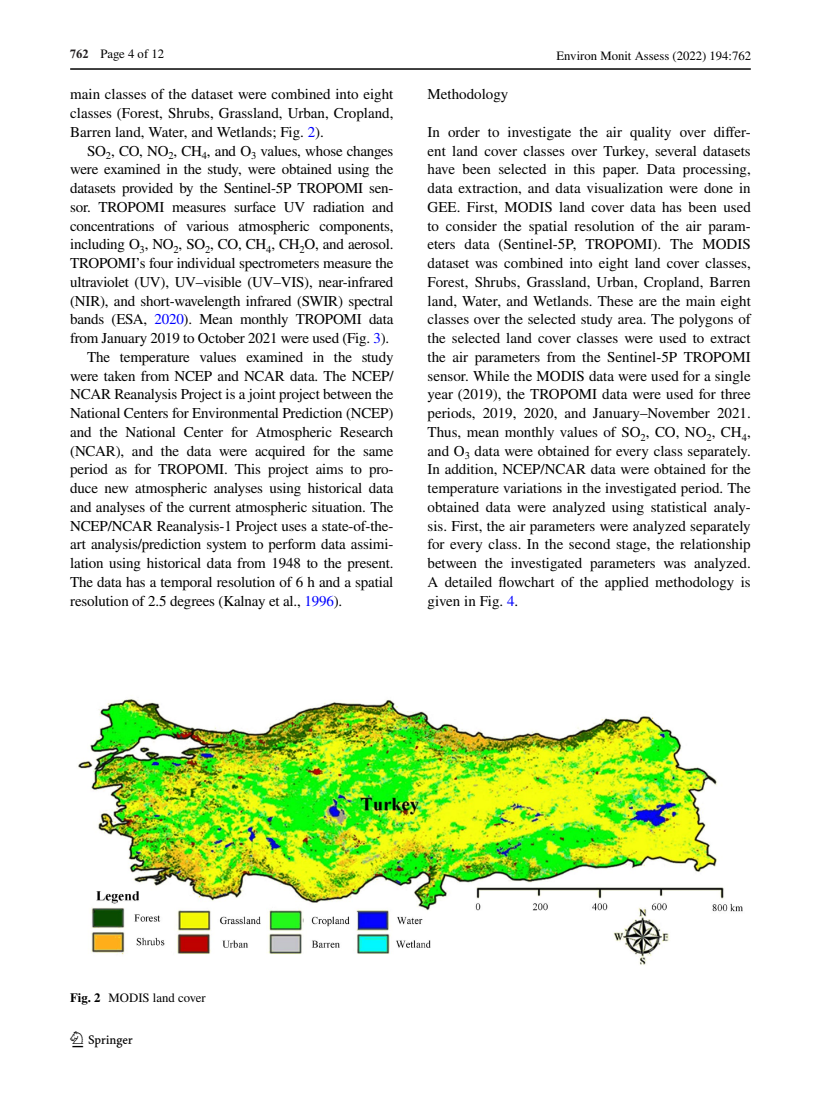
<style>
.page{position:relative;width:821px;height:1106px;background:#fff}
.page>*{position:absolute;margin:0;border:0;box-sizing:border-box;transform-origin:0 0}
.t1{font:22.5px "Springnew Regular 2";color:#000}
.t2{font:15px/18.8px "STIX Regular 2";letter-spacing:-.01em;color:#000;text-align:justify}
.t3{font:12.75px "STIX";color:#000}
.t4{font:12.75px "STIX Regular 2";color:#000}
.s1{font-family:"Adv T Tb 8864 ccf.B";color:#231f20}
.s2{color:#00f}
.s3{font-family:"STIX";font-weight:700}
</style>
<div class="page">
<hr style="left:70px;top:68px;width:680px;height:2px;background:#000">
<img style="left:78px;top:699px;width:665px;height:266px">
<p class="t3" style="left:70px;top:45px;width:96px"><span class="s1">762</span> Page 4 of 12</p>
<p class="t2" style="left:70px;top:86px;width:325px">main classes of the dataset were combined into eight classes (Forest, Shrubs, Grassland, Urban, Cropland, Barren land, Water, and Wetlands; Fig. <span class="s2">2</span>).</p>
<p class="t2" style="left:87px;top:142px;width:308px">SO<sub>2</sub>, CO, NO<sub>2</sub>, CH<sub>4</sub>, and O<sub>3</sub> values, whose changes</p>
<p class="t2" style="left:70px;top:161px;width:325px">were examined in the study, were obtained using the</p>
<p class="t2" style="left:70px;top:180px;width:325px">datasets provided by the Sentinel-5P TROPOMI sen-</p>
<p class="t2" style="left:70px;top:198px;width:325px">sor. TROPOMI measures surface UV radiation and</p>
<p class="t2" style="left:70px;top:217px;width:325px">concentrations of various atmospheric components,</p>
<p class="t2" style="left:70px;top:236px;width:325px">including O<sub>3</sub>, NO<sub>2</sub>, SO<sub>2</sub>, CO, CH<sub>4</sub>, CH<sub>2</sub>O, and aerosol.</p>
<p class="t2" style="left:70px;top:255px;width:325px">TROPOMI’s four individual spectrometers measure the</p>
<p class="t2" style="left:70px;top:273px;width:325px">ultraviolet (UV), UV–visible (UV–VIS), near-infrared</p>
<p class="t2" style="left:70px;top:292px;width:325px">(NIR), and short-wavelength infrared (SWIR) spectral</p>
<p class="t2" style="left:70px;top:311px;width:325px">bands (ESA, <span class="s2">2020</span>). Mean monthly TROPOMI data</p>
<p class="t2" style="left:70px;top:330px;width:321px">from January 2019 to October 2021 were used (Fig. <span class="s2">3</span>).</p>
<p class="t2" style="left:87px;top:348px;width:308px">The temperature values examined in the study</p>
<p class="t2" style="left:70px;top:367px;width:325px">were taken from NCEP and NCAR data. The NCEP/</p>
<p class="t2" style="left:70px;top:386px;width:325px">NCAR Reanalysis Project is a joint project between the</p>
<p class="t2" style="left:70px;top:405px;width:325px">National Centers for Environmental Prediction (NCEP)</p>
<p class="t2" style="left:70px;top:423px;width:325px">and the National Center for Atmospheric Research</p>
<p class="t2" style="left:70px;top:442px;width:325px">(NCAR), and the data were acquired for the same</p>
<p class="t2" style="left:70px;top:461px;width:325px">period as for TROPOMI. This project aims to pro-</p>
<p class="t2" style="left:70px;top:480px;width:325px">duce new atmospheric analyses using historical data</p>
<p class="t2" style="left:70px;top:498px;width:325px">and analyses of the current atmospheric situation. The</p>
<p class="t2" style="left:70px;top:517px;width:325px">NCEP/NCAR Reanalysis-1 Project uses a state-of-the-</p>
<p class="t2" style="left:70px;top:536px;width:325px">art analysis/prediction system to perform data assimi-</p>
<p class="t2" style="left:70px;top:555px;width:325px">lation using historical data from 1948 to the present.</p>
<p class="t2" style="left:70px;top:573px;width:325px">The data has a temporal resolution of 6 h and a spatial</p>
<p class="t2" style="left:70px;top:592px;width:274px">resolution of 2.5 degrees (Kalnay et al., <span class="s2">1996</span>).</p>
<p class="t3" style="left:556px;top:47px;width:196px">Environ Monit Assess (2022) 194:762</p>
<p class="t2" style="left:427px;top:86px;width:82px">Methodology</p>
<p class="t2" style="left:427px;top:123px;width:325px">In order to investigate the air quality over differ&shy;ent land cover classes over Turkey, several datasets have been selected in this paper. Data processing, data extraction, and data visualization were done in GEE. First, MODIS land cover data has been used to consider the spatial resolution of the air param&shy;eters data (Sentinel-5P, TROPOMI). The MODIS dataset was combined into eight land cover classes, Forest, Shrubs, Grassland, Urban, Cropland, Barren land, Water, and Wetlands. These are the main eight classes over the selected study area. The polygons of the selected land cover classes were used to extract the air parameters from the Sentinel-5P TROPOMI sensor. While the MODIS data were used for a single year (2019), the TROPOMI data were used for three periods, 2019, 2020, and January–November 2021.<br>Thus, mean monthly values of SO<sub>2</sub>, CO, NO<sub>2</sub>, CH<sub>4</sub>, and O<sub>3</sub> data were obtained for every class separately.<br>In addition, NCEP/NCAR data were obtained for the temperature variations in the investigated period. The obtained data were analyzed using statistical analy&shy;sis. First, the air parameters were analyzed separately for every class. In the second stage, the relationship between the investigated parameters was analyzed.<br>A detailed flowchart of the applied methodology is given in Fig. <span class="s2">4</span>.</p>
<p class="t4" style="left:70px;top:988px;width:137px"><span class="s3">Fig. 2</span> MODIS land cover</p>
<h1 class="t1" style="left:72px;top:1031px;width:62px">1 3</h1>
</div>
